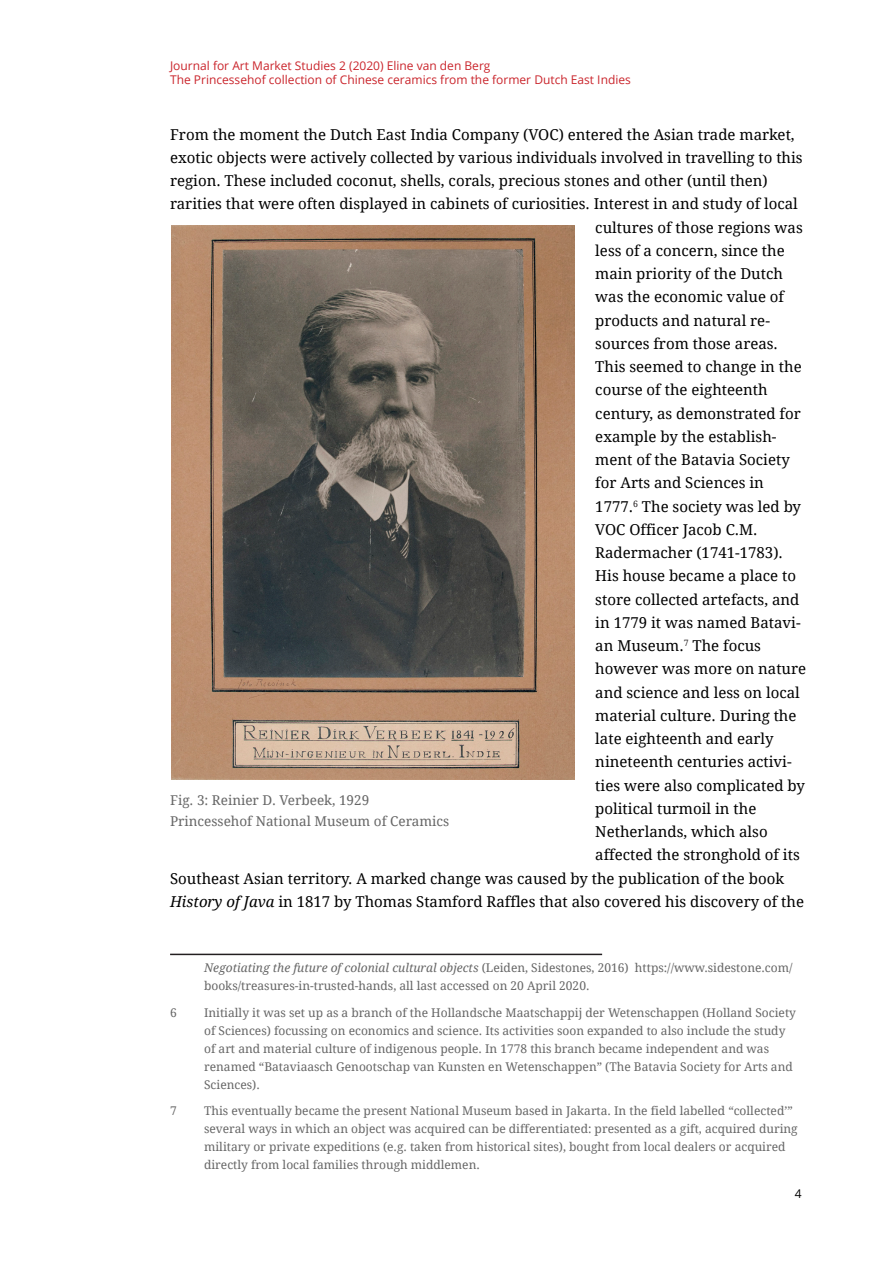
<style>
.page{position:relative;width:893px;height:1263px;background:#fff}
.page>*{position:absolute;margin:0;border:0;box-sizing:border-box;transform-origin:0 0}
.fkm-standard-absatz{font:15px "Droid Serif";color:#000}
.t1{font:13.5px/21px "Droid Serif";color:#666}
.fkm-fussnoten{font:12px/18px "Droid Serif";color:#666}
.t2{font:12px/14.4px "Open Sans";color:#ca252c}
.t3{font:12px "Open Sans";color:#000}
.s1{font-style:italic}
</style>
<div class="page">
<hr style="left:170px;top:954px;width:432px;height:1px;background:#231f20">
<img style="left:171px;top:225px;width:403px;height:554px">
<p class="t2" style="left:170px;top:58px;width:462px">Journal for Art Market Studies 2 (2020) Eline van den Berg<br>The Princessehof collection of Chinese ceramics from the former Dutch East Indies</p>
<p class="fkm-standard-absatz" style="left:170px;top:126px;width:626px">From the moment the Dutch East India Company (VOC) entered the Asian trade market,</p>
<p class="fkm-standard-absatz" style="left:170px;top:149px;width:634px">exotic objects were actively collected by various individuals involved in travelling to this</p>
<p class="fkm-standard-absatz" style="left:170px;top:172px;width:599px">region. These included coconut, shells, corals, precious stones and other (until then)</p>
<p class="fkm-standard-absatz" style="left:170px;top:195px;width:629px">rarities that were often displayed in cabinets of curiosities. Interest in and study of local</p>
<p class="fkm-standard-absatz" style="left:595px;top:219px;width:209px">cultures of those regions was</p>
<p class="fkm-standard-absatz" style="left:595px;top:242px;width:191px">less of a concern, since the</p>
<p class="fkm-standard-absatz" style="left:595px;top:265px;width:189px">main priority of the Dutch</p>
<p class="fkm-standard-absatz" style="left:595px;top:288px;width:190px">was the economic value of</p>
<p class="fkm-standard-absatz" style="left:595px;top:312px;width:176px">products and natural re-</p>
<p class="fkm-standard-absatz" style="left:595px;top:335px;width:184px">sources from those areas.</p>
<p class="fkm-standard-absatz" style="left:595px;top:358px;width:208px">This seemed to change in the</p>
<p class="fkm-standard-absatz" style="left:595px;top:381px;width:174px">course of the eighteenth</p>
<p class="fkm-standard-absatz" style="left:595px;top:405px;width:207px">century, as demonstrated for</p>
<p class="fkm-standard-absatz" style="left:595px;top:428px;width:183px">example by the establish-</p>
<p class="fkm-standard-absatz" style="left:595px;top:451px;width:196px">ment of the Batavia Society</p>
<p class="fkm-standard-absatz" style="left:595px;top:474px;width:170px">for Arts and Sciences in</p>
<p class="fkm-standard-absatz" style="left:595px;top:498px;width:207px">1777.<sup>6</sup> The society was led by</p>
<p class="fkm-standard-absatz" style="left:595px;top:521px;width:164px">VOC Officer Jacob C.M.</p>
<p class="fkm-standard-absatz" style="left:595px;top:544px;width:189px">Radermacher (1741-1783).</p>
<p class="fkm-standard-absatz" style="left:595px;top:567px;width:202px">His house became a place to</p>
<p class="fkm-standard-absatz" style="left:595px;top:591px;width:206px">store collected artefacts, and</p>
<p class="fkm-standard-absatz" style="left:595px;top:614px;width:207px">in 1779 it was named Batavi-</p>
<p class="fkm-standard-absatz" style="left:595px;top:637px;width:167px">an Museum.<sup>7</sup> The focus</p>
<p class="fkm-standard-absatz" style="left:595px;top:660px;width:212px">however was more on nature</p>
<p class="fkm-standard-absatz" style="left:595px;top:684px;width:206px">and science and less on local</p>
<p class="fkm-standard-absatz" style="left:595px;top:707px;width:203px">material culture. During the</p>
<p class="fkm-standard-absatz" style="left:595px;top:730px;width:180px">late eighteenth and early</p>
<p class="fkm-standard-absatz" style="left:595px;top:753px;width:198px">nineteenth centuries activi-</p>
<p class="fkm-standard-absatz" style="left:595px;top:777px;width:211px">ties were also complicated by</p>
<p class="fkm-standard-absatz" style="left:595px;top:800px;width:163px">political turmoil in the</p>
<p class="fkm-standard-absatz" style="left:595px;top:823px;width:174px">Netherlands, which also</p>
<p class="fkm-standard-absatz" style="left:595px;top:846px;width:206px">affected the stronghold of its</p>
<p class="fkm-standard-absatz" style="left:170px;top:870px;width:615px">Southeast Asian territory. A marked change was caused by the publication of the book</p>
<p class="fkm-standard-absatz" style="left:170px;top:893px;width:635px"><span class="s1">History of Java</span> in 1817 by Thomas Stamford Raffles that also covered his discovery of the</p>
<p class="t1" style="left:170px;top:790px;width:281px">Fig. 3: Reinier D. Verbeek, 1929<br>Princessehof National Museum of Ceramics</p>
<p class="fkm-fussnoten" style="left:204px;top:959px;width:590px"><span class="s1">Negotiating the future of colonial cultural objects</span> (Leiden, Sidestones, 2016) https://www.sidestone.com/ books/treasures-in-trusted-hands, all last accessed on 20 April 2020.</p>
<p class="fkm-fussnoten" style="left:170px;top:1004px;width:8px">6</p>
<p class="fkm-fussnoten" style="left:204px;top:1004px;width:593px">Initially it was set up as a branch of the Hollandsche Maatschappij der Wetenschappen (Holland Society of Sciences) focussing on economics and science. Its activities soon expanded to also include the study of art and material culture of indigenous people. In 1778 this branch became independent and was renamed “Bataviaasch Genootschap van Kunsten en Wetenschappen” (The Batavia Society for Arts and Sciences).</p>
<p class="fkm-fussnoten" style="left:170px;top:1102px;width:8px">7</p>
<p class="fkm-fussnoten" style="left:204px;top:1102px;width:595px">This eventually became the present National Museum based in Jakarta. In the field labelled “collected’” several ways in which an object was acquired can be differentiated: presented as a gift, acquired during military or private expeditions (e.g. taken from historical sites), bought from local dealers or acquired directly from local families through middlemen.</p>
<p class="t3" style="left:795px;top:1185px;width:8px">4</p>
</div>
